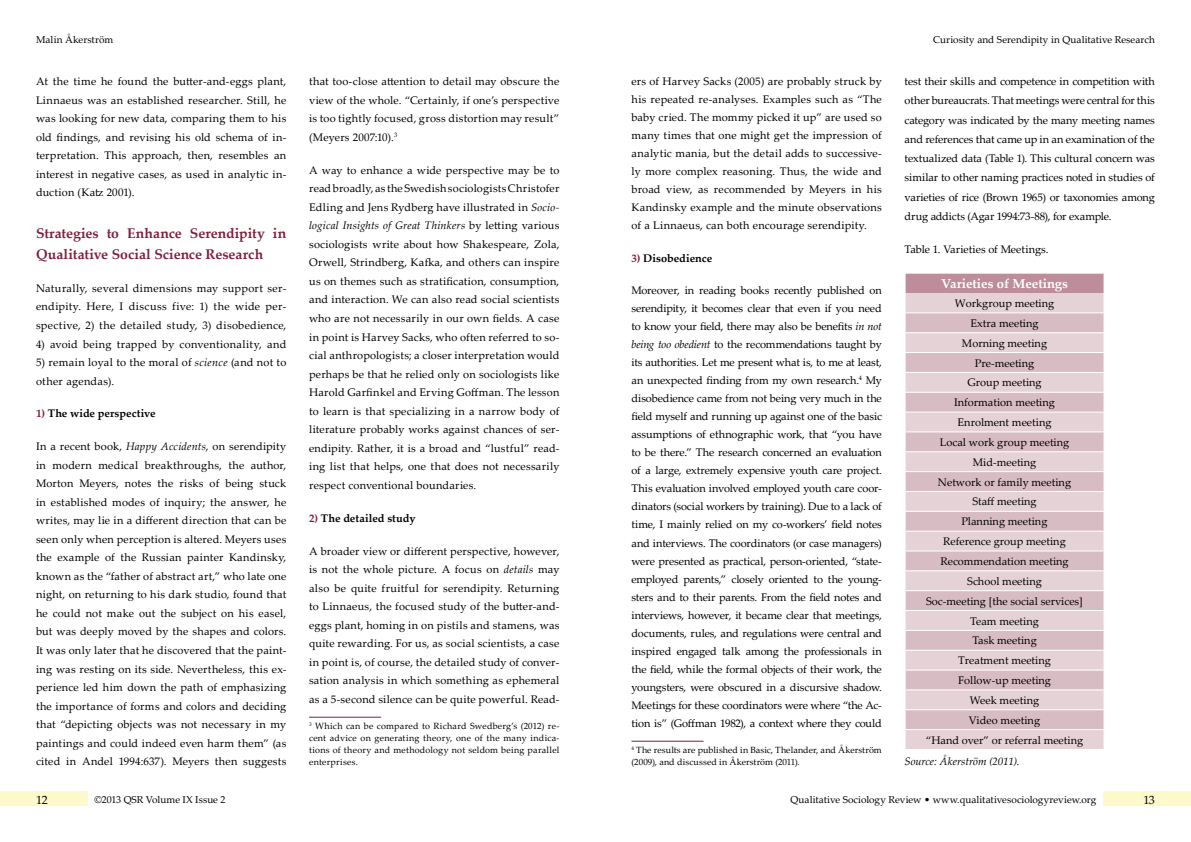
<style>
.page{position:relative;width:1191px;height:842px;background:#fff}
.page>*{position:absolute;margin:0;border:0;box-sizing:border-box;transform-origin:0 0}
.t1{font:700 14px/21.5px "Palatino Linotype";color:#7e203a}
.t2{font:700 13px "Palatino Linotype";color:#fff}
.t3{font:12px "Palatino Linotype";color:#000}
.t4{font:11px/18px "Palatino Linotype";color:#000;text-align:justify}
.t5{font:11px/18.5px "Palatino Linotype";letter-spacing:.02em;color:#000}
.t6{font:700 11px "Palatino Linotype";color:#000}
.t7{font:11px "Palatino Linotype";letter-spacing:.025em;color:#000}
.t8{font:italic 11px "Palatino Linotype";letter-spacing:-.005em;color:#000}
.t9{font:10px "Palatino Linotype";color:#000}
.t10{font:9px/12px "Palatino Linotype";letter-spacing:.015em;color:#000;text-align:justify}
.s1{font-style:italic}
.s2{color:#7e203a}
</style>
<div class="page">
<div style="left:0;top:791px;width:87px;height:15px;background:#fdf9ca"></div>
<div style="left:1103px;top:791px;width:88px;height:15px;background:#fdf9ca"></div>
<hr style="left:309px;top:717px;width:72px;height:1px;background:#7e203a">
<hr style="left:631px;top:741px;width:72px;height:1px;background:#7e203a">
<div style="left:905px;top:273px;width:199px;height:20px;background:#bd8d9b"></div>
<div style="left:905px;top:293px;width:198px;height:456px;background:#e5d2d7"></div>
<svg style="left:905px;top:313px;width:198px;height:416px;background:#dec7cd"></svg>
<hr style="left:904px;top:312px;width:200px;height:1px;background:#fff">
<hr style="left:904px;top:332px;width:200px;height:1px;background:#fff">
<hr style="left:904px;top:352px;width:200px;height:1px;background:#fff">
<hr style="left:904px;top:372px;width:200px;height:1px;background:#fff">
<hr style="left:904px;top:392px;width:200px;height:1px;background:#fff">
<hr style="left:904px;top:412px;width:200px;height:1px;background:#fff">
<hr style="left:904px;top:431px;width:200px;height:1px;background:#fff">
<hr style="left:904px;top:451px;width:200px;height:1px;background:#fff">
<hr style="left:904px;top:471px;width:200px;height:1px;background:#fff">
<hr style="left:904px;top:491px;width:200px;height:1px;background:#fff">
<hr style="left:904px;top:511px;width:200px;height:1px;background:#fff">
<hr style="left:904px;top:531px;width:200px;height:1px;background:#fff">
<hr style="left:904px;top:550px;width:200px;height:1px;background:#fff">
<hr style="left:904px;top:570px;width:200px;height:1px;background:#fff">
<hr style="left:904px;top:590px;width:200px;height:1px;background:#fff">
<hr style="left:904px;top:610px;width:200px;height:1px;background:#fff">
<hr style="left:904px;top:630px;width:200px;height:1px;background:#fff">
<hr style="left:904px;top:650px;width:200px;height:1px;background:#fff">
<hr style="left:904px;top:669px;width:200px;height:1px;background:#fff">
<hr style="left:904px;top:689px;width:200px;height:1px;background:#fff">
<hr style="left:904px;top:709px;width:200px;height:1px;background:#fff">
<hr style="left:904px;top:729px;width:200px;height:1px;background:#fff">
<hr style="left:904px;top:273px;width:200px;height:1px;background:#fff">
<svg style="left:1103px;top:274px;width:1px;height:475px"></svg>
<p class="t9" style="left:36px;top:33px;width:79px">Malin Åkerström</p>
<p class="t4" style="left:36px;top:72px;width:252px;line-height:18.5px">At the time he found the butter-and-eggs plant, Linnaeus was an established researcher. Still, he was looking for new data, comparing them to his old findings, and revising his old schema of in&shy;terpretation. This approach, then, resembles an interest in negative cases, as used in analytic in&shy;duction (Katz 2001).</p>
<p class="t1" style="left:36px;top:222px;width:252px">Strategies to Enhance Serendipity in<br>Qualitative Social Science Research</p>
<p class="t4" style="left:36px;top:279px;width:252px;line-height:18.5px">Naturally, several dimensions may support ser&shy;endipity. Here, I discuss five: 1) the wide per&shy;spective, 2) the detailed study, 3) disobedience,</p>
<p class="t7" style="left:36px;top:336px;width:252px">4) avoid being trapped by conventionality, and</p>
<p class="t5" style="left:36px;top:353px;width:252px">5) remain loyal to the moral of <span class="s1">science</span> (and not to other agendas).</p>
<p class="t6" style="left:36px;top:406px;width:121px"><span class="s2">1)</span> The wide perspective</p>
<p class="t4" style="left:36px;top:437px;width:252px;line-height:18.5px">In a recent book, <span class="s1">Happy Accidents</span>, on serendipity in modern medical breakthroughs, the author, Morton Meyers, notes the risks of being stuck in established modes of inquiry; the answer, he writes, may lie in a different direction that can be seen only when perception is altered. Meyers uses the example of the Russian painter Kandinsky, known as the “father of abstract art,” who late one night, on returning to his dark studio, found that he could not make out the subject on his easel, but was deeply moved by the shapes and colors.<br>It was only later that he discovered that the paint&shy;ing was resting on its side. Nevertheless, this ex&shy;perience led him down the path of emphasizing the importance of forms and colors and deciding that “depicting objects was not necessary in my paintings and could indeed even harm them” (as cited in Andel 1994:637). Meyers then suggests</p>
<p class="t4" style="left:309px;top:72px;width:252px;line-height:18.6px">that too-close attention to detail may obscure the view of the whole. “Certainly, if one’s perspective is too tightly focused, gross distortion may result” (Meyers 2007:10).<sup>3</sup></p>
<p class="t4" style="left:309px;top:160px;width:252px;line-height:18.6px">A way to enhance a wide perspective may be to read broadly, as the Swedish sociologists Christofer Edling and Jens Rydberg have illustrated in <span class="s1">Socio&shy;logical Insights of Great Thinkers</span> by letting various sociologists write about how Shakespeare, Zola, Orwell, Strindberg, Kafka, and others can inspire us on themes such as stratification, consumption, and interaction. We can also read social scientists who are not necessarily in our own fields. A case in point is Harvey Sacks, who often referred to so&shy;cial anthropologists; a closer interpretation would perhaps be that he relied only on sociologists like Harold Garfinkel and Erving Goffman. The lesson to learn is that specializing in a narrow body of literature probably works against chances of ser&shy;endipity. Rather, it is a broad and “lustful” read&shy;ing list that helps, one that does not necessarily respect conventional boundaries.</p>
<p class="t6" style="left:309px;top:510px;width:108px"><span class="s2">2)</span> The detailed study</p>
<p class="t4" style="left:309px;top:541px;width:252px;line-height:18.6px">A broader view or different perspective, however, is not the whole picture. A focus on <span class="s1">details</span> may also be quite fruitful for serendipity. Returning to Linnaeus, the focused study of the butter-and&shy;eggs plant, homing in on pistils and stamens, was quite rewarding. For us, as social scientists, a case in point is, of course, the detailed study of conver&shy;sation analysis in which something as ephemeral as a 5-second silence can be quite powerful. Read-</p>
<p class="t10" style="left:309px;top:720px;width:252px"><sup>3</sup> Which can be compared to Richard Swedberg’s (2012) re&shy;cent advice on generating theory, one of the many indica&shy;tions of theory and methodology not seldom being parallel enterprises.</p>
<p class="t4" style="left:631px;top:72px;width:252px">ers of Harvey Sacks (2005) are probably struck by his repeated re-analyses. Examples such as “The baby cried. The mommy picked it up” are used so many times that one might get the impression of analytic mania, but the detail adds to successive&shy;ly more complex reasoning. Thus, the wide and broad view, as recommended by Meyers in his Kandinsky example and the minute observations of a Linnaeus, can both encourage serendipity.</p>
<p class="t6" style="left:631px;top:250px;width:82px"><span class="s2">3)</span> Disobedience</p>
<p class="t4" style="left:631px;top:281px;width:252px">Moreover, in reading books recently published on serendipity, it becomes clear that even if you need to know your field, there may also be benefits <span class="s1">in not being too obedient</span> to the recommendations taught by its authorities. Let me present what is, to me at least, an unexpected finding from my own research.<sup>4</sup> My disobedience came from not being very much in the field myself and running up against one of the basic assumptions of ethnographic work, that “you have to be there.” The research concerned an evaluation of a large, extremely expensive youth care project.<br>This evaluation involved employed youth care coor&shy;dinators (social workers by training). Due to a lack of time, I mainly relied on my co-workers’ field notes and interviews. The coordinators (or case managers) were presented as practical, person-oriented, “state&shy;employed parents,” closely oriented to the young&shy;sters and to their parents. From the field notes and interviews, however, it became clear that meetings, documents, rules, and regulations were central and inspired engaged talk among the professionals in the field, while the formal objects of their work, the youngsters, were obscured in a discursive shadow.<br>Meetings for these coordinators were where “the Ac&shy;tion is” (Goffman 1982), a context where they could</p>
<p class="t10" style="left:631px;top:744px;width:252px"><sup>4</sup> The results are published in Basic, Thelander, and Åkerström (2009), and discussed in Åkerström (2011).</p>
<p class="t9" style="left:933px;top:33px;width:223px">Curiosity and Serendipity in Qualitative Research</p>
<p class="t4" style="left:904px;top:71px;width:252px;line-height:19.2px">test their skills and competence in competition with other bureaucrats. That meetings were central for this category was indicated by the many meeting names and references that came up in an examination of the textualized data (Table 1). This cultural concern was similar to other naming practices noted in studies of varieties of rice (Brown 1965) or taxonomies among drug addicts (Agar 1994:73-88), for example.</p>
<p class="t4" style="left:904px;top:240px;width:145px">Table 1. Varieties of Meetings.</p>
<p class="t2" style="left:941px;top:274px;width:128px">Varieties of Meetings</p>
<p class="t4" style="left:926px;top:293px;width:159px;line-height:19.9px;text-align:center">Workgroup meeting<br>Extra meeting<br>Morning meeting<br>Pre-meeting<br>Group meeting<br>Information meeting<br>Enrolment meeting<br>Local work group meeting<br>Mid-meeting<br>Network or family meeting<br>Staff meeting<br>Planning meeting<br>Reference group meeting<br>Recommendation meeting<br>School meeting<br>Soc-meeting [the social services]<br>Team meeting<br>Task meeting<br>Treatment meeting<br>Follow-up meeting<br>Week meeting<br>Video meeting<br>“Hand over” or referral meeting</p>
<p class="t8" style="left:904px;top:754px;width:116px">Source: Åkerström (2011).</p>
<p class="t3" style="left:36px;top:791px;width:13px">12</p>
<p class="t9" style="left:94px;top:792px;width:133px">©2013 QSR Volume IX Issue 2</p>
<p class="t9" style="left:790px;top:792px;width:307px">Qualitative Sociology Review • www.qualitativesociologyreview.org</p>
<p class="t3" style="left:1143px;top:791px;width:13px">13</p>
</div>
